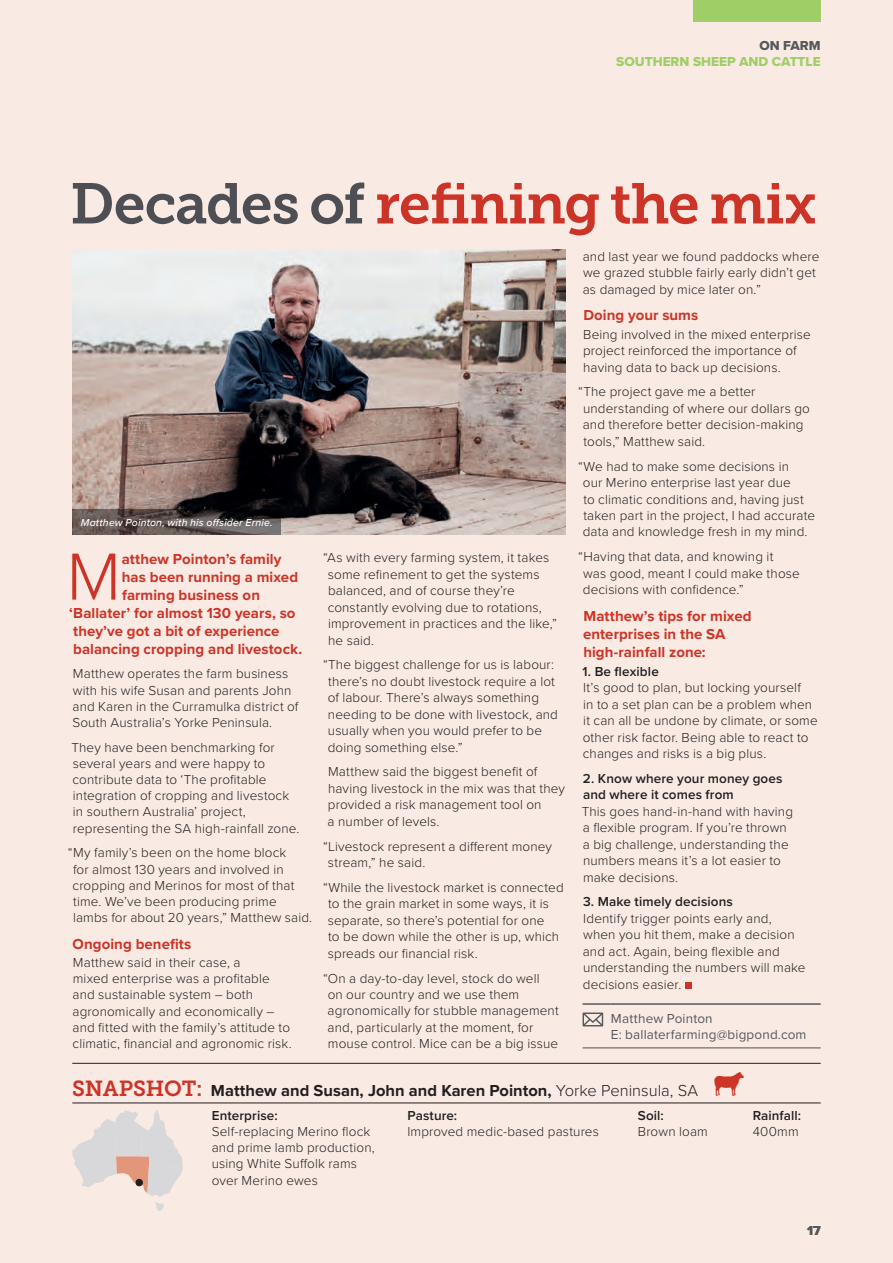
<style>
.page{position:relative;width:893px;height:1263px;background:#f9ebe4}
.page>*{position:absolute;margin:0;border:0;box-sizing:border-box;transform-origin:0 0}
.Intro_Para{font:300 69px "Proxima Nova";color:#cc3427}
.Story_Heading-Museo{font:57px "Museo Slab 700";letter-spacing:-.02em;color:#cc3427}
.Snapshot_Heading{font:46.5px "Feedback Icons";color:#cc3427}
.Snapshot_Heading-2{font:700 16.5px "Proxima Nova";color:#231f20}
.Intro_Para-2{font:700 15px "Proxima Nova";letter-spacing:.005em;color:#cc3427}
.Sub_Sub_Heading{font:700 15px/18.1px "Proxima Nova";letter-spacing:.005em;color:#cc3427}
.Body_Text{font:300 13.5px/16.5px "Proxima Nova";letter-spacing:.01em;color:#231f20}
.Sub_sub_sub_Heading{font:600 13.5px/16.5px "Proxima Nova";letter-spacing:.01em;color:#231f20}
.Contact_Details{font:13.5px/16.2px "Proxima Nova";letter-spacing:.01em;color:#57585a}
.t1{font:13.5px "Proxima Nova Extrabld";color:#9fce66}
.t2{font:13.5px "Proxima Nova Extrabld";color:#57585a}
.t3{font:italic 500 10.5px "Proxima Nova";letter-spacing:.015em;color:#fff}
.s1{color:#4d4f54}
.s2{font-family:"Museo Slab 700";font-weight:400;font-size:21.75px;color:#cc3427}
.s3{font-weight:300}
</style>
<div class="page">
<div style="left:693px;top:0;width:128px;height:21px;background:#9fce66"></div>
<div style="left:685px;top:982px;width:7px;height:6px;background:#cc3427"></div>
<hr style="left:583px;top:1003px;width:27px;height:2px;background:#57585a">
<hr style="left:610px;top:1003px;width:211px;height:2px;background:#57585a">
<svg style="left:583px;top:1048px;width:27px;height:1px"></svg>
<hr style="left:610px;top:1048px;width:211px;height:1px;background:#4d4f54">
<svg style="left:583px;top:1012px;width:20px;height:14px"></svg>
<img style="left:72px;top:250px;width:494px;height:285px">
<svg style="left:72px;top:509px;width:209px;height:26px;background:#544b49"></svg>
<hr style="left:72px;top:1063px;width:749px;height:1px;background:#231f20">
<hr style="left:72px;top:1103px;width:749px;height:1px;background:#231f20">
<svg style="left:72px;top:1109px;width:111px;height:102px"></svg>
<div style="left:135px;top:1179px;width:8px;height:7px;background:#231f20;border-radius:50%"></div>
<p class="t2" style="left:759px;top:37px;width:63px">ON FARM</p>
<p class="t1" style="left:616px;top:53px;width:206px">SOUTHERN SHEEP AND CATTLE</p>
<p class="Story_Heading-Museo" style="left:70px;top:171px;width:748px"><span class="s1">Decades of</span> refining the mix</p>
<p class="t3" style="left:81px;top:516px;width:193px">Matthew Pointon, with his offsider Ernie.</p>
<p class="Intro_Para" style="left:67px;top:535px;width:56px">M</p>
<p class="Intro_Para-2" style="left:122px;top:550px;width:161px">atthew Pointon’s family</p>
<p class="Intro_Para-2" style="left:122px;top:568px;width:178px">has been running a mixed</p>
<p class="Intro_Para-2" style="left:122px;top:586px;width:139px">farming business on</p>
<p class="Intro_Para-2" style="left:69px;top:604px;width:228px">‘Ballater’ for almost 130 years, so</p>
<p class="Intro_Para-2" style="left:73px;top:622px;width:208px">they’ve got a bit of experience</p>
<p class="Intro_Para-2" style="left:73px;top:640px;width:231px">balancing cropping and livestock.</p>
<p class="Body_Text" style="left:72px;top:666px;width:228px">Matthew operates the farm business with his wife Susan and parents John and Karen in the Curramulka district of South Australia’s Yorke Peninsula.</p>
<p class="Body_Text" style="left:71px;top:739px;width:230px">They have been benchmarking for several years and were happy to contribute data to ‘The profitable integration of cropping and livestock in southern Australia’ project, representing the SA high-rainfall zone.</p>
<p class="Body_Text" style="left:73px;top:845px;width:241px;text-indent:-5px">“My family’s been on the home block<br>for almost 130 years and involved in cropping and Merinos for most of that time. We’ve been producing prime lambs for about 20 years,” Matthew said.</p>
<p class="Sub_Sub_Heading" style="left:73px;top:935px;width:120px">Ongoing benefits</p>
<p class="Body_Text" style="left:73px;top:955px;width:221px">Matthew said in their case, a<br>mixed enterprise was a profitable and sustainable system – both agronomically and economically – and fitted with the family’s attitude to climatic, financial and agronomic risk.</p>
<p class="Body_Text" style="left:328px;top:550px;width:231px;text-indent:-5px">“As with every farming system, it takes some refinement to get the systems balanced, and of course they’re constantly evolving due to rotations, improvement in practices and the like,” he said.</p>
<p class="Body_Text" style="left:328px;top:657px;width:232px;text-indent:-5px">“The biggest challenge for us is labour: there’s no doubt livestock require a lot of labour. There’s always something needing to be done with livestock, and usually when you would prefer to be doing something else.”</p>
<p class="Body_Text" style="left:328px;top:764px;width:239px">Matthew said the biggest benefit of having livestock in the mix was that they provided a risk management tool on<br>a number of levels.</p>
<p class="Body_Text" style="left:328px;top:838px;width:226px;text-indent:-5px">“Livestock represent a different money stream,” he said.</p>
<p class="Body_Text" style="left:328px;top:879px;width:237px;text-indent:-5px">“While the livestock market is connected to the grain market in some ways, it is separate, so there’s potential for one<br>to be down while the other is up, which spreads our financial risk.</p>
<p class="Body_Text" style="left:328px;top:970px;width:233px;text-indent:-5px">“On a day-to-day level, stock do well<br>on our country and we use them agronomically for stubble management and, particularly at the moment, for mouse control. Mice can be a big issue</p>
<p class="Body_Text" style="left:583px;top:248px;width:238px">and last year we found paddocks where we grazed stubble fairly early didn’t get as damaged by mice later on.”</p>
<p class="Sub_Sub_Heading" style="left:583px;top:307px;width:116px">Doing your sums</p>
<p class="Body_Text" style="left:583px;top:326px;width:229px">Being involved in the mixed enterprise project reinforced the importance of having data to back up decisions.</p>
<p class="Body_Text" style="left:583px;top:384px;width:229px;text-indent:-5px">“The project gave me a better understanding of where our dollars go and therefore better decision-making tools,” Matthew said.</p>
<p class="Body_Text" style="left:583px;top:458px;width:234px;text-indent:-5px">“We had to make some decisions in<br>our Merino enterprise last year due<br>to climatic conditions and, having just taken part in the project, I had accurate data and knowledge fresh in my mind.</p>
<p class="Body_Text" style="left:583px;top:549px;width:219px;text-indent:-5px">“Having that data, and knowing it was good, meant I could make those decisions with confidence.”</p>
<p class="Sub_Sub_Heading" style="left:583px;top:607px;width:170px">Matthew’s tips for mixed enterprises in the SA high-rainfall zone:</p>
<p class="Sub_sub_sub_Heading" style="left:582px;top:663px;width:78px">1. Be flexible</p>
<p class="Body_Text" style="left:583px;top:680px;width:236px">It’s good to plan, but locking yourself<br>in to a set plan can be a problem when it can all be undone by climate, or some other risk factor. Being able to react to changes and risks is a big plus.</p>
<p class="Sub_sub_sub_Heading" style="left:583px;top:770px;width:201px">2. Know where your money goes and where it comes from</p>
<p class="Body_Text" style="left:582px;top:803px;width:213px">This goes hand-in-hand with having a flexible program. If you’re thrown a big challenge, understanding the numbers means it’s a lot easier to make decisions.</p>
<p class="Sub_sub_sub_Heading" style="left:583px;top:894px;width:151px">3. Make timely decisions</p>
<p class="Body_Text" style="left:583px;top:910px;width:224px">Identify trigger points early and, when you hit them, make a decision and act. Again, being flexible and understanding the numbers will make decisions easier.</p>
<p class="Contact_Details" style="left:611px;top:1011px;width:197px">Matthew Pointon<br>E: ballaterfarming@bigpond.com</p>
<p class="Snapshot_Heading-2" style="left:72px;top:1080px;width:627px"><span class="s2">SNAPSHOT:</span> Matthew and Susan, John and Karen Pointon, <span class="s3">Yorke Peninsula, SA</span></p>
<p class="Snapshot_Heading" style="left:715px;top:1038px;width:33px">S</p>
<p class="Sub_sub_sub_Heading" style="left:212px;top:1107px;width:67px">Enterprise:</p>
<p class="Body_Text" style="left:212px;top:1123px;width:164px">Self-replacing Merino flock and prime lamb production, using White Suffolk rams over Merino ewes</p>
<p class="Sub_sub_sub_Heading" style="left:638px;top:1107px;width:28px">Soil:</p>
<p class="Body_Text" style="left:638px;top:1123px;width:71px">Brown loam</p>
<p class="Sub_sub_sub_Heading" style="left:407px;top:1107px;width:51px">Pasture:</p>
<p class="Body_Text" style="left:407px;top:1123px;width:193px">Improved medic-based pastures</p>
<p class="Sub_sub_sub_Heading" style="left:753px;top:1107px;width:50px">Rainfall:</p>
<p class="Body_Text" style="left:753px;top:1123px;width:48px">400mm</p>
<p class="t2" style="left:807px;top:1223px;width:15px">17</p>
</div>
